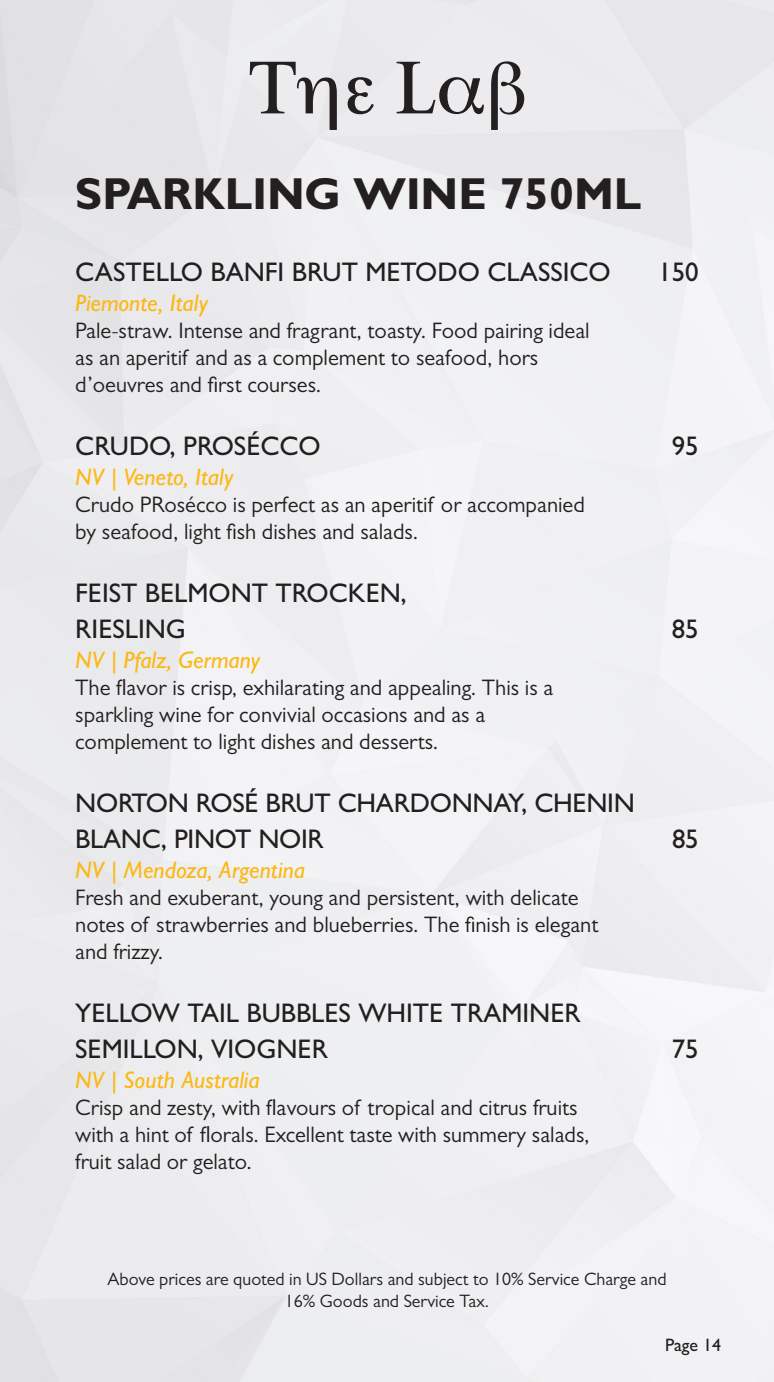
<style>
.page{position:relative;width:774px;height:1382px;background:#fff}
.page>*{position:absolute;margin:0;border:0;box-sizing:border-box;transform-origin:0 0}
.t1{font:700 45px "Gill Sans";color:#231f20}
.t2{font:500 27px "Gill Sans";color:#231f20}
.t3{font:italic 500 24px "Gill Sans";color:#fcb814}
.t4{font:22.5px "Gill Sans";color:#231f20}
.t5{font:18px/21.6px "Gill Sans";color:#231f20;text-align:center}
.t6{font:500 18px "Gill Sans";color:#231f20}
</style>
<div class="page">
<svg style="left:250px;top:62px;width:87px;height:68px;background:#bdbcbe"></svg>
<svg style="left:348px;top:77px;width:26px;height:37px"></svg>
<svg style="left:491px;top:61px;width:33px;height:69px;background:#a3a2a4"></svg>
<svg style="left:397px;top:62px;width:87px;height:52px;background:#b7b6b8"></svg>
<p class="t1" style="left:75px;top:166px;width:568px">SPARKLING WINE 750ML</p>
<p class="t2" style="left:75px;top:256px;width:537px">CASTELLO BANFI BRUT METODO CLASSICO</p>
<p class="t2" style="left:658px;top:256px;width:42px">150</p>
<p class="t3" style="left:75px;top:289px;width:134px">Piemonte, Italy</p>
<p class="t4" style="left:75px;top:318px;width:516px">Pale-straw. Intense and fragrant, toasty. Food pairing ideal</p>
<p class="t4" style="left:75px;top:345px;width:465px">as an aperitif and as a complement to seafood, hors</p>
<p class="t4" style="left:75px;top:372px;width:247px">d’oeuvres and first courses.</p>
<p class="t2" style="left:75px;top:430px;width:247px">CRUDO, PROSÉCCO</p>
<p class="t2" style="left:672px;top:430px;width:28px">95</p>
<p class="t3" style="left:75px;top:463px;width:160px">NV | Veneto, Italy</p>
<p class="t4" style="left:75px;top:492px;width:511px">Crudo PRosécco is perfect as an aperitif or accompanied</p>
<p class="t4" style="left:75px;top:519px;width:344px">by seafood, light fish dishes and salads.</p>
<p class="t2" style="left:75px;top:577px;width:333px">FEIST BELMONT TROCKEN,</p>
<p class="t2" style="left:75px;top:613px;width:112px">RIESLING</p>
<p class="t2" style="left:672px;top:613px;width:28px">85</p>
<p class="t3" style="left:75px;top:646px;width:186px">NV | Pfalz, Germany</p>
<p class="t4" style="left:75px;top:675px;width:479px">The flavor is crisp, exhilarating and appealing. This is a</p>
<p class="t4" style="left:75px;top:702px;width:411px">sparkling wine for convivial occasions and as a</p>
<p class="t4" style="left:75px;top:729px;width:364px">complement to light dishes and desserts.</p>
<p class="t2" style="left:75px;top:787px;width:561px">NORTON ROSÉ BRUT CHARDONNAY, CHENIN</p>
<p class="t2" style="left:75px;top:823px;width:250px">BLANC, PINOT NOIR</p>
<p class="t2" style="left:672px;top:823px;width:28px">85</p>
<p class="t3" style="left:75px;top:856px;width:231px">NV | Mendoza, Argentina</p>
<p class="t4" style="left:75px;top:885px;width:505px">Fresh and exuberant, young and persistent, with delicate</p>
<p class="t4" style="left:75px;top:912px;width:525px">notes of strawberries and blueberries. The finish is elegant</p>
<p class="t4" style="left:75px;top:939px;width:89px">and frizzy.</p>
<p class="t2" style="left:75px;top:997px;width:507px">YELLOW TAIL BUBBLES WHITE TRAMINER</p>
<p class="t2" style="left:75px;top:1033px;width:254px">SEMILLON, VIOGNER</p>
<p class="t2" style="left:672px;top:1033px;width:28px">75</p>
<p class="t3" style="left:75px;top:1066px;width:186px">NV | South Australia</p>
<p class="t4" style="left:75px;top:1095px;width:504px">Crisp and zesty, with flavours of tropical and citrus fruits</p>
<p class="t4" style="left:75px;top:1122px;width:516px">with a hint of florals. Excellent taste with summery salads,</p>
<p class="t4" style="left:75px;top:1149px;width:178px">fruit salad or gelato.</p>
<p class="t5" style="left:107px;top:1268px;width:561px">Above prices are quoted in US Dollars and subject to 10% Service Charge and<br>16% Goods and Service Tax.</p>
<p class="t6" style="left:665px;top:1334px;width:58px">Page 14</p>
</div>
